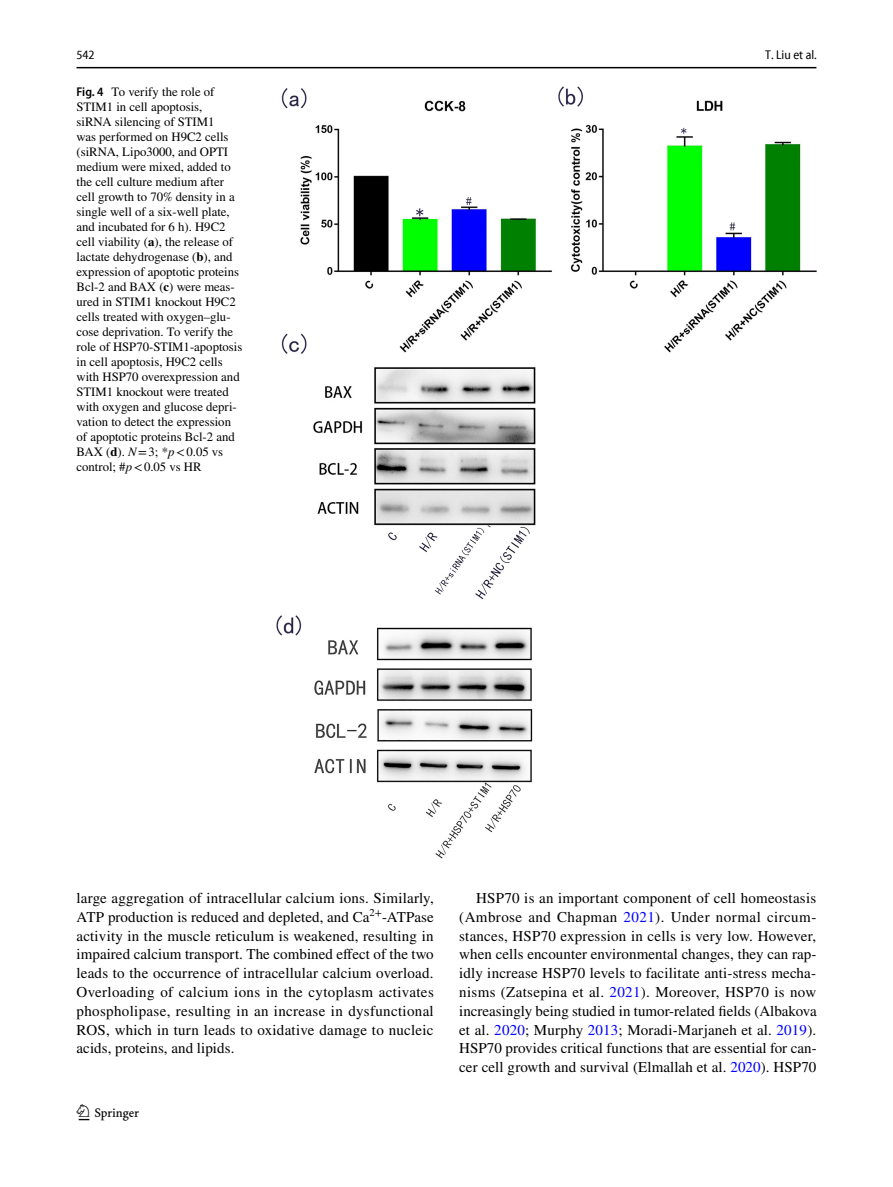
<style>
.page{position:relative;width:893px;height:1187px;background:#fff}
.page>*{position:absolute;margin:0;border:0;box-sizing:border-box;transform-origin:0 0}
.t1{font:22.5px "Springnew Regular 2";color:#000}
.t2{font:15px/18.8px "STIX";letter-spacing:.005em;color:#000;text-align:justify}
.t3{font:12.75px/15px "STIX";color:#000}
.t4{font:semi-condensed 12.75px "Myriad Pro Unic";color:#000}
.s1{font-family:"Myriad Pro";font-weight:600;font-stretch:semi-condensed}
.s2{font-weight:700}
.s3{font-style:italic}
.s4{color:#00f}
</style>
<div class="page">
<hr style="left:77px;top:67px;width:739px;height:1px;background:#000">
<img style="left:276px;top:87px;width:540px;height:771px">
<p class="t4" style="left:77px;top:50px;width:20px">542</p>
<p class="t4" style="left:765px;top:50px;width:53px">T. Liu et al.</p>
<p class="t3" style="left:77px;top:85px;width:167px"><span class="s1">Fig. 4</span> To verify the role of<br>STIM1 in cell apoptosis,<br>siRNA silencing of STIM1<br>was performed on H9C2 cells (siRNA, Lipo3000, and OPTI medium were mixed, added to the cell culture medium after cell growth to 70% density in a single well of a six-well plate, and incubated for 6 h). H9C2 cell viability (<span class="s2">a</span>), the release of lactate dehydrogenase (<span class="s2">b</span>), and expression of apoptotic proteins<br>Bcl-2 and BAX (<span class="s2">c</span>) were meas&shy;ured in STIM1 knockout H9C2 cells treated with oxygen–glu&shy;cose deprivation. To verify the role of HSP70-STIM1-apoptosis in cell apoptosis, H9C2 cells with HSP70 overexpression and<br>STIM1 knockout were treated with oxygen and glucose depri&shy;vation to detect the expression of apoptotic proteins Bcl-2 and<br>BAX (<span class="s2">d</span>). <span class="s3">N</span>=3; *<span class="s3">p</span>&lt;0.05 vs control; #<span class="s3">p</span>&lt;0.05 vs HR</p>
<p class="t2" style="left:77px;top:889px;width:359px">large aggregation of intracellular calcium ions. Similarly, ATP production is reduced and depleted, and Ca<sup>2+</sup>-ATPase activity in the muscle reticulum is weakened, resulting in impaired calcium transport. The combined effect of the two leads to the occurrence of intracellular calcium overload.<br>Overloading of calcium ions in the cytoplasm activates phospholipase, resulting in an increase in dysfunctional ROS, which in turn leads to oxidative damage to nucleic acids, proteins, and lipids.</p>
<p class="t2" style="left:459px;top:889px;width:359px;text-indent:17px">HSP70 is an important component of cell homeostasis (Ambrose and Chapman <span class="s4">2021</span>). Under normal circum&shy;stances, HSP70 expression in cells is very low. However, when cells encounter environmental changes, they can rap&shy;idly increase HSP70 levels to facilitate anti-stress mecha&shy;nisms (Zatsepina et al. <span class="s4">2021</span>). Moreover, HSP70 is now increasingly being studied in tumor-related fields (Albakova et al. <span class="s4">2020</span>; Murphy <span class="s4">2013</span>; Moradi-Marjaneh et al. <span class="s4">2019</span>).<br>HSP70 provides critical functions that are essential for can&shy;cer cell growth and survival (Elmallah et al. <span class="s4">2020</span>). HSP70</p>
<h1 class="t1" style="left:79px;top:1104px;width:62px">1 3</h1>
</div>
